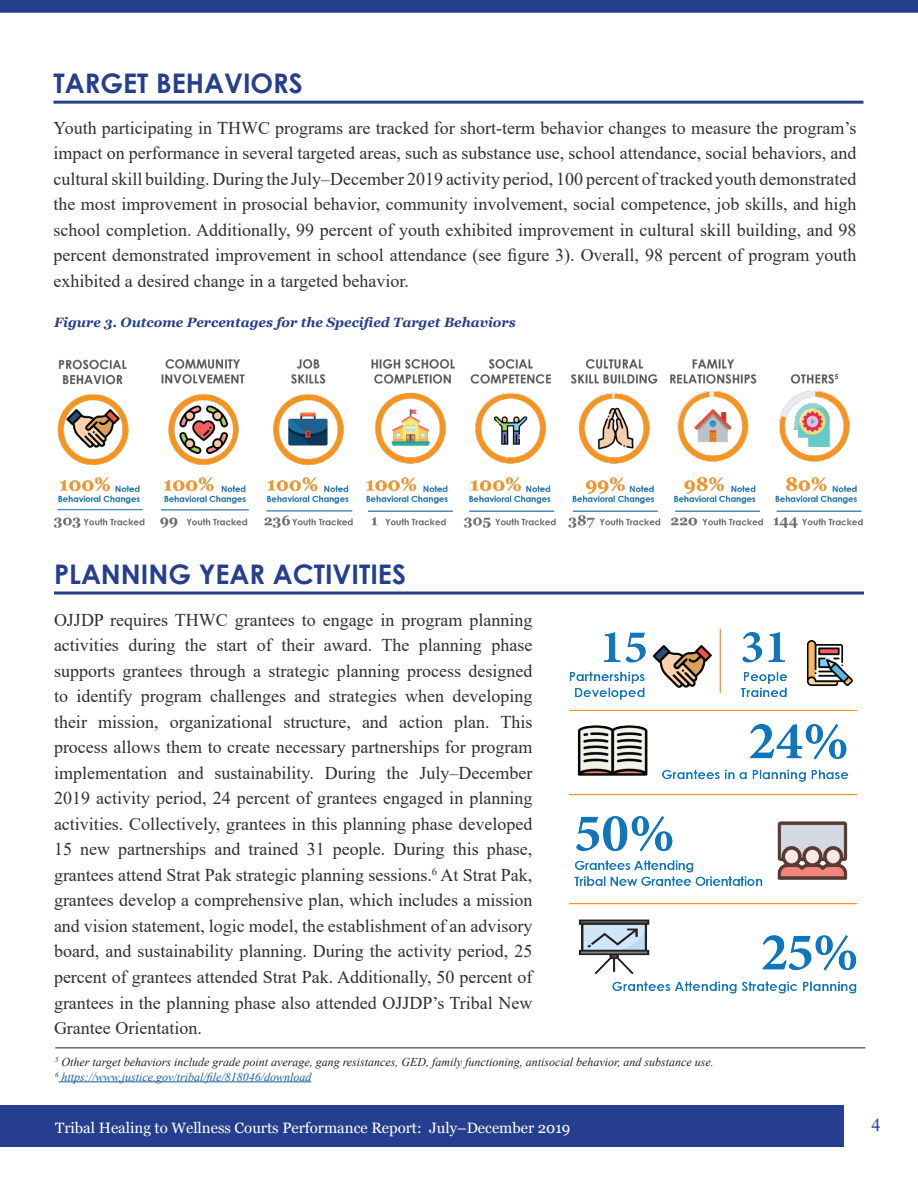
<style>
.page{position:relative;width:918px;height:1188px;background:#fff}
.page>*{position:absolute;margin:0;border:0;box-sizing:border-box;transform-origin:0 0}
.t1{font:700 27px "Century Gothic";color:#253f8e}
.t2{font:18px/25.5px "Times New Roman";color:#312f30;text-align:justify}
.t3{font:18px "Times New Roman";color:#253f8e}
.t4{font:15px "Vani";color:#fff}
.t5{font:italic 700 13.5px "Georgia";color:#253f8e}
.t6{font:italic 12px/14.4px "Times New Roman";color:#231f20}
.t7{font:10.5px "Times New Roman";color:#312f30}
.s1{color:#175d9e}
</style>
<div class="page">
<div style="left:0;top:1106px;width:843px;height:41px;background:#253f8e"></div>
<div style="left:0;top:0;width:918px;height:13px;background:#253f8e"></div>
<hr style="left:59px;top:1082px;width:252px;height:1px;background:#175d9e">
<hr style="left:55px;top:1048px;width:810px;height:1px;background:#231f20">
<hr style="left:53px;top:101px;width:810px;height:3px;background:#253f8e">
<img style="left:53px;top:359px;width:810px;height:169px">
<hr style="left:54px;top:592px;width:810px;height:3px;background:#253f8e">
<img style="left:569px;top:628px;width:289px;height:366px">
<h1 class="t1" style="left:53px;top:63px;width:251px">TARGET BEHAVIORS</h1>
<p class="t2" style="left:53px;top:115px;width:804px">Youth participating in THWC programs are tracked for short-term behavior changes to measure the program’s impact on performance in several targeted areas, such as substance use, school attendance, social behaviors, and cultural skill building. During the July–December 2019 activity period, 100 percent of tracked youth demonstrated the most improvement in prosocial behavior, community involvement, social competence, job skills, and high school completion. Additionally, 99 percent of youth exhibited improvement in cultural skill building, and 98 percent demonstrated improvement in school attendance (see figure 3). Overall, 98 percent of program youth exhibited a desired change in a targeted behavior.</p>
<p class="t5" style="left:54px;top:313px;width:463px">Figure 3. Outcome Percentages for the Specified Target Behaviors</p>
<h1 class="t1" style="left:54px;top:554px;width:354px">PLANNING YEAR ACTIVITIES</h1>
<p class="t2" style="left:54px;top:607px;width:480px">OJJDP requires THWC grantees to engage in program planning activities during the start of their award. The planning phase supports grantees through a strategic planning process designed to identify program challenges and strategies when developing their mission, organizational structure, and action plan. This process allows them to create necessary partnerships for program implementation and sustainability. During the July–December 2019 activity period, 24 percent of grantees engaged in planning activities. Collectively, grantees in this planning phase developed 15 new partnerships and trained 31 people. During this phase, grantees attend Strat Pak strategic planning sessions. At Strat Pak, grantees develop a comprehensive plan, which includes a mission and vision statement, logic model, the establishment of an advisory board, and sustainability planning. During the activity period, 25 percent of grantees attended Strat Pak. Additionally, 50 percent of grantees in the planning phase also attended OJJDP’s Tribal New Grantee Orientation.</p>
<p class="t7" style="left:432px;top:864px;width:7px">6</p>
<p class="t6" style="left:55px;top:1055px;width:660px"><sup>5</sup> Other target behaviors include grade point average, gang resistances, GED, family functioning, antisocial behavior, and substance use.<br><sup>6</sup> <span class="s1">https://www.justice.gov/tribal/file/818046/download</span></p>
<p class="t4" style="left:55px;top:1119px;width:517px">Tribal Healing to Wellness Courts Performance Report: July–December 2019</p>
<p class="t3" style="left:872px;top:1112px;width:10px">4</p>
</div>
